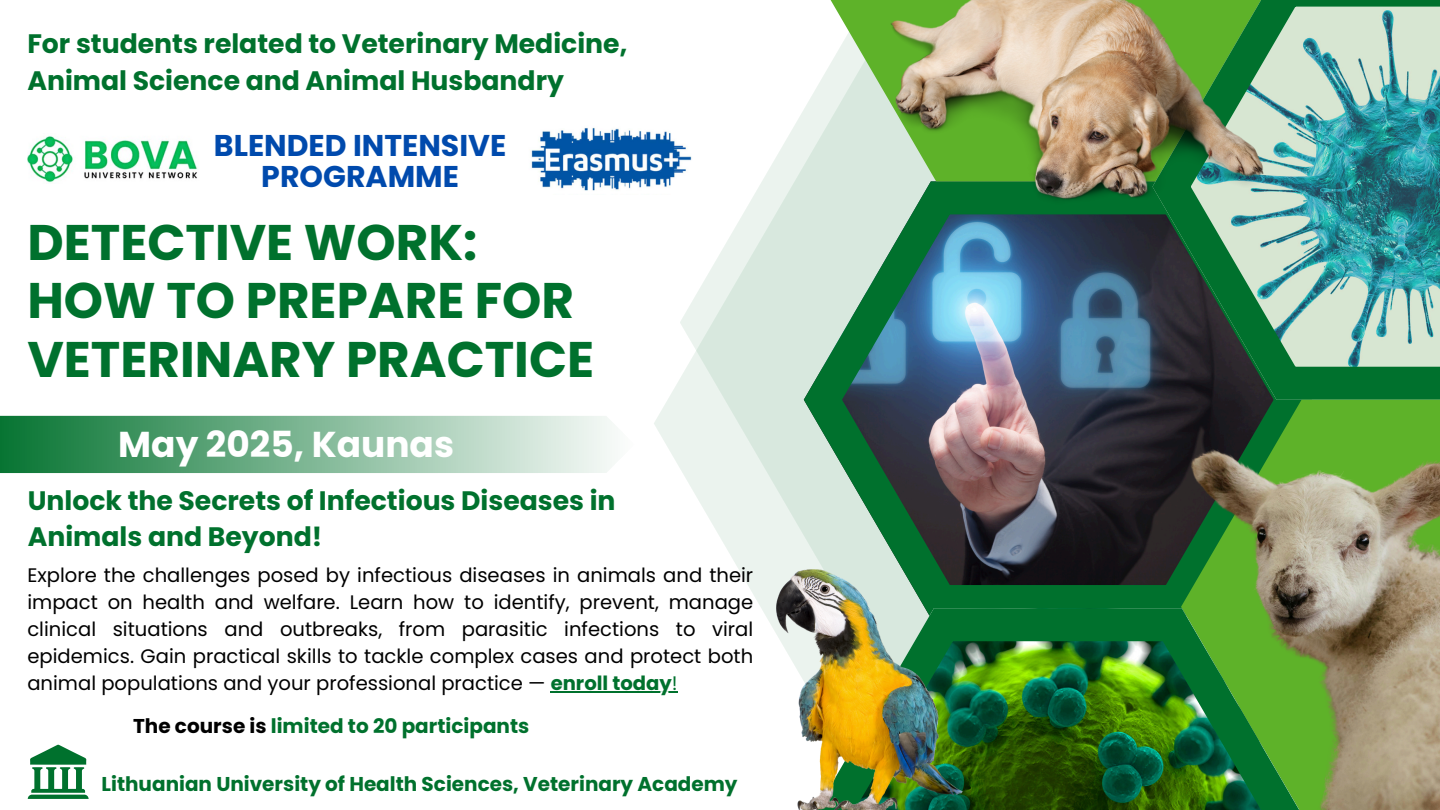
<style>
.page{position:relative;width:1440px;height:810px;background:#fff}
.page>*{position:absolute;margin:0;border:0;box-sizing:border-box;transform-origin:0 0}
.t1{font:700 50px/58.5px "Poppins";color:#00712d}
.t2{font:700 35.9px "Poppins";color:#fff}
.t3{font:700 30px/30.8px "Poppins";color:#004aad;text-align:center}
.t4{font:700 26.7px/37px "Poppins";color:#00712d}
.t5{font:700 20px "Poppins";color:#00712d}
.t6{font:19.6px/27px "Poppins";color:#000;text-align:justify}
.s1{font-weight:700;color:#00712d}
.s2{color:#00712d}
.s3{color:#000}
</style>
<div class="page">
<svg style="left:680px;top:124px;width:124px;height:509px"></svg>
<svg style="left:804px;top:181px;width:365px;height:427px;background:#557274"></svg>
<svg style="left:796px;top:0;width:93px;height:181px"></svg>
<svg style="left:0;top:416px;width:612px;height:57px;background:#7db693"></svg>
<svg style="left:1152px;top:0;width:288px;height:400px;background:#679e91"></svg>
<svg style="left:963px;top:608px;width:206px;height:202px;background:#256a1e"></svg>
<img style="left:889px;top:0;width:375px;height:206px">
<svg style="left:28px;top:745px;width:61px;height:54px"></svg>
<img style="left:531px;top:125px;width:168px;height:70px">
<img style="left:28px;top:136px;width:170px;height:47px">
<img style="left:776px;top:569px;width:187px;height:241px">
<img style="left:1169px;top:390px;width:271px;height:420px">
<hr style="left:551px;top:692px;width:121px;height:1px;background:#00712d">
<h4 class="t4" style="left:27px;top:25px;width:601px">For students related to Veterinary Medicine,<br>Animal Science and Animal Husbandry</h4>
<p class="t3" style="left:214px;top:130px;width:294px">BLENDED INTENSIVE<br>PROGRAMME</p>
<p class="t1" style="left:27px;top:213px;width:568px">DETECTIVE WORK:<br>HOW TO PREPARE FOR<br>VETERINARY PRACTICE</p>
<p class="t2" style="left:118px;top:419px;width:337px">May 2025, Kaunas</p>
<p class="t4" style="left:28px;top:482px;width:589px">Unlock the Secrets of Infectious Diseases in<br>Animals and Beyond!</p>
<p class="t6" style="left:27px;top:562px;width:727px">Explore the challenges posed by infectious diseases in animals and their impact on health and welfare. Learn how to identify, prevent, manage clinical situations and outbreaks, from parasitic infections to viral epidemics. Gain practical skills to tackle complex cases and protect both animal populations and your professional practice — <span class="s1">enroll today</span><span class="s2">!</span></p>
<h2 class="t5" style="left:133px;top:712px;width:398px"><span class="s3">The course is</span> limited to 20 participants</h2>
<h1 class="t5" style="left:102px;top:770px;width:638px">Lithuanian University of Health Sciences, Veterinary Academy</h1>
</div>
